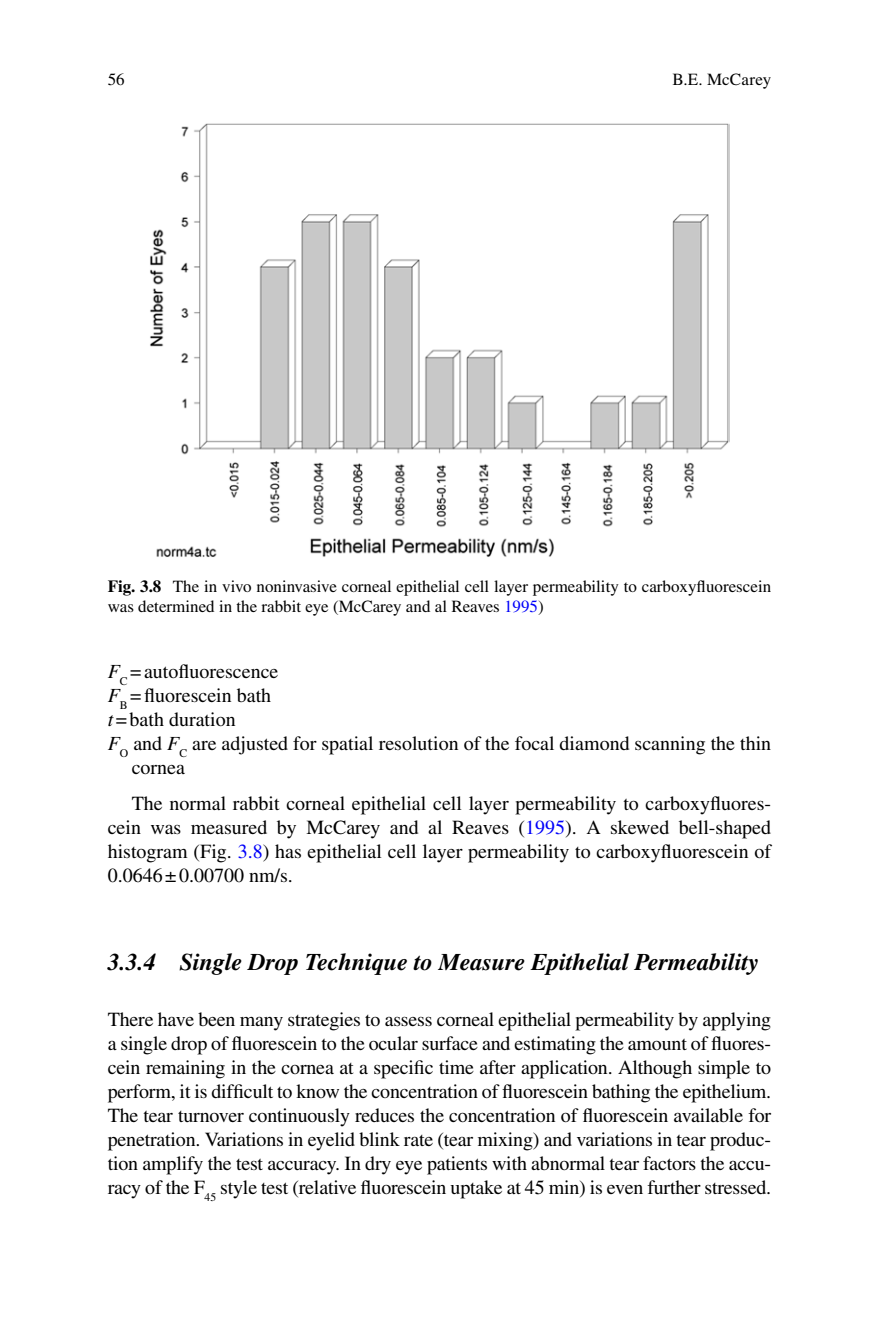
<style>
.page{position:relative;width:879px;height:1333px;background:#fff}
.page>*{position:absolute;margin:0;border:0;box-sizing:border-box;transform-origin:0 0}
.t1{font:italic 700 24px "Times";color:#000}
.t2{font:20px/24px "Times";color:#000;text-align:justify}
.t3{font:17px/20px "Times";color:#000}
.s1{font-weight:700}
.s2{color:#0000fa}
.s3{font-style:italic}
</style>
<div class="page">
<img style="left:150px;top:123px;width:579px;height:434px">
<p class="t3" style="left:108px;top:70px;width:18px">56</p>
<p class="t3" style="left:672px;top:70px;width:100px">B.E. McCarey</p>
<p class="t3" style="left:108px;top:576px;width:665px"><span class="s1">Fig. 3.8</span> The in vivo noninvasive corneal epithelial cell layer permeability to carboxyfluorescein was determined in the rabbit eye (McCarey and al Reaves <span class="s2">1995</span>)</p>
<p class="t2" style="left:108px;top:659px;width:172px"><span class="s3">F</span><sub>C</sub> =autofluorescence</p>
<p class="t2" style="left:108px;top:683px;width:165px"><span class="s3">F</span><sub>B</sub> =fluorescein bath</p>
<p class="t2" style="left:108px;top:707px;width:129px"><span class="s3">t</span>=bath duration</p>
<p class="t2" style="left:108px;top:731px;width:665px"><span class="s3">F</span><sub>O</sub> and <span class="s3">F</span><sub>C</sub> are adjusted for spatial resolution of the focal diamond scanning the thin</p>
<p class="t2" style="left:132px;top:755px;width:55px">cornea</p>
<p class="t2" style="left:108px;top:791px;width:665px;text-indent:24px">The normal rabbit corneal epithelial cell layer permeability to carboxyfluores&shy;cein was measured by McCarey and al Reaves (<span class="s2">1995</span>). A skewed bell-shaped histogram (Fig. <span class="s2">3.8</span>) has epithelial cell layer permeability to carboxyfluorescein of 0.0646±0.00700 nm/s.</p>
<p class="t1" style="left:108px;top:948px;width:653px">3.3.4 Single Drop Technique to Measure Epithelial Permeability</p>
<p class="t2" style="left:108px;top:1007px;width:665px">There have been many strategies to assess corneal epithelial permeability by applying a single drop of fluorescein to the ocular surface and estimating the amount of fluores&shy;cein remaining in the cornea at a specific time after application. Although simple to perform, it is difficult to know the concentration of fluorescein bathing the epithelium.<br>The tear turnover continuously reduces the concentration of fluorescein available for penetration. Variations in eyelid blink rate (tear mixing) and variations in tear produc&shy;tion amplify the test accuracy. In dry eye patients with abnormal tear factors the accu&shy;racy of the F<sub>45</sub> style test (relative fluorescein uptake at 45 min) is even further stressed.</p>
</div>
